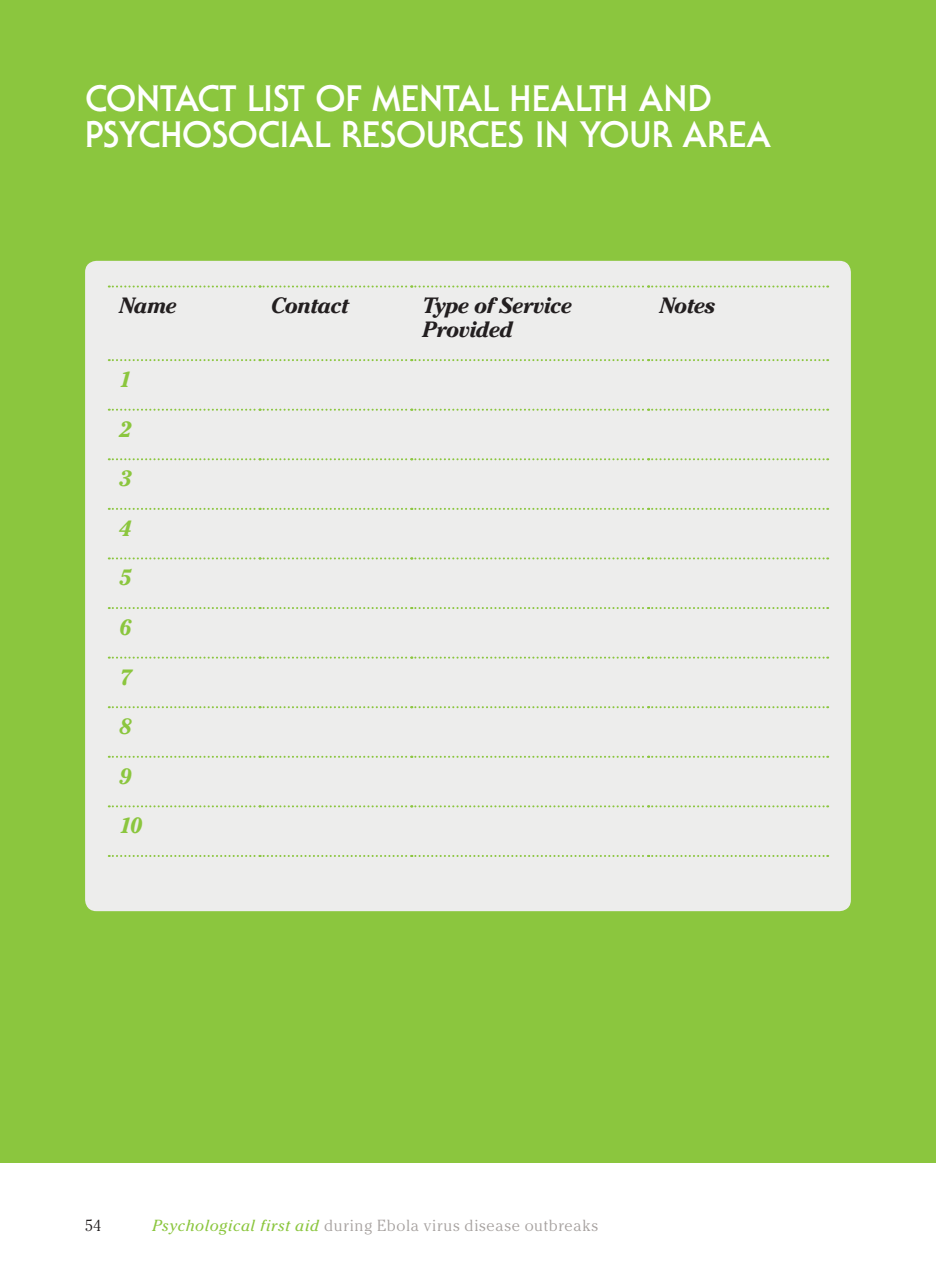
<style>
.page{position:relative;width:936px;height:1276px;background:#fff}
.page>*{position:absolute;margin:0;border:0;box-sizing:border-box;transform-origin:0 0}
.t1{font:700 36px/36px "Serif Gothic Std";letter-spacing:.005em;color:#fff}
.t2{font:italic 700 22px/24px "Cheltenham Std";letter-spacing:-.035em;color:#231f20}
.t3{font:italic 700 22px "Cheltenham Std";color:#8bc63e}
.t4{font:300 16px "Cheltenham Std";letter-spacing:.045em;color:#a7a2a0}
.t5{font:300 16px "Cheltenham Std";color:#231f20}
.s1{font-weight:400;font-style:italic;color:#8bc63e}
</style>
<div class="page">
<div style="left:0;top:0;width:935px;height:1162px;background:#8bc63e"></div>
<div style="left:85px;top:261px;width:765px;height:650px;background:#ededec;border-radius:11px"></div>
<svg style="left:109px;top:285px;width:719px;height:2px"></svg>
<svg style="left:109px;top:359px;width:719px;height:2px"></svg>
<svg style="left:109px;top:409px;width:719px;height:2px"></svg>
<svg style="left:109px;top:458px;width:719px;height:2px"></svg>
<svg style="left:109px;top:508px;width:719px;height:2px"></svg>
<svg style="left:109px;top:557px;width:719px;height:2px"></svg>
<svg style="left:109px;top:607px;width:719px;height:2px"></svg>
<svg style="left:109px;top:656px;width:719px;height:2px"></svg>
<svg style="left:109px;top:706px;width:719px;height:2px"></svg>
<svg style="left:109px;top:756px;width:719px;height:2px"></svg>
<svg style="left:109px;top:805px;width:719px;height:2px"></svg>
<svg style="left:109px;top:855px;width:719px;height:2px"></svg>
<p class="t1" style="left:85px;top:80px;width:687px">CONTACT LIST OF MENTAL HEALTH AND<br>PSYCHOSOCIAL RESOURCES IN YOUR AREA</p>
<p class="t2" style="left:119px;top:294px;width:59px">Name</p>
<p class="t2" style="left:271px;top:294px;width:80px">Contact</p>
<p class="t2" style="left:422px;top:294px;width:151px">Type of Service<br>Provided</p>
<p class="t2" style="left:659px;top:294px;width:58px">Notes</p>
<p class="t3" style="left:119px;top:366px;width:14px">1</p>
<p class="t3" style="left:119px;top:416px;width:14px">2</p>
<p class="t3" style="left:119px;top:465px;width:14px">3</p>
<p class="t3" style="left:119px;top:515px;width:14px">4</p>
<p class="t3" style="left:119px;top:565px;width:14px">5</p>
<p class="t3" style="left:119px;top:614px;width:14px">6</p>
<p class="t3" style="left:119px;top:664px;width:14px">7</p>
<p class="t3" style="left:119px;top:713px;width:14px">8</p>
<p class="t3" style="left:119px;top:763px;width:14px">9</p>
<p class="t3" style="left:119px;top:812px;width:25px">10</p>
<p class="t5" style="left:85px;top:1215px;width:18px">54</p>
<p class="t4" style="left:152px;top:1215px;width:447px"><span class="s1">Psychological first aid</span> during Ebola virus disease outbreaks</p>
</div>
